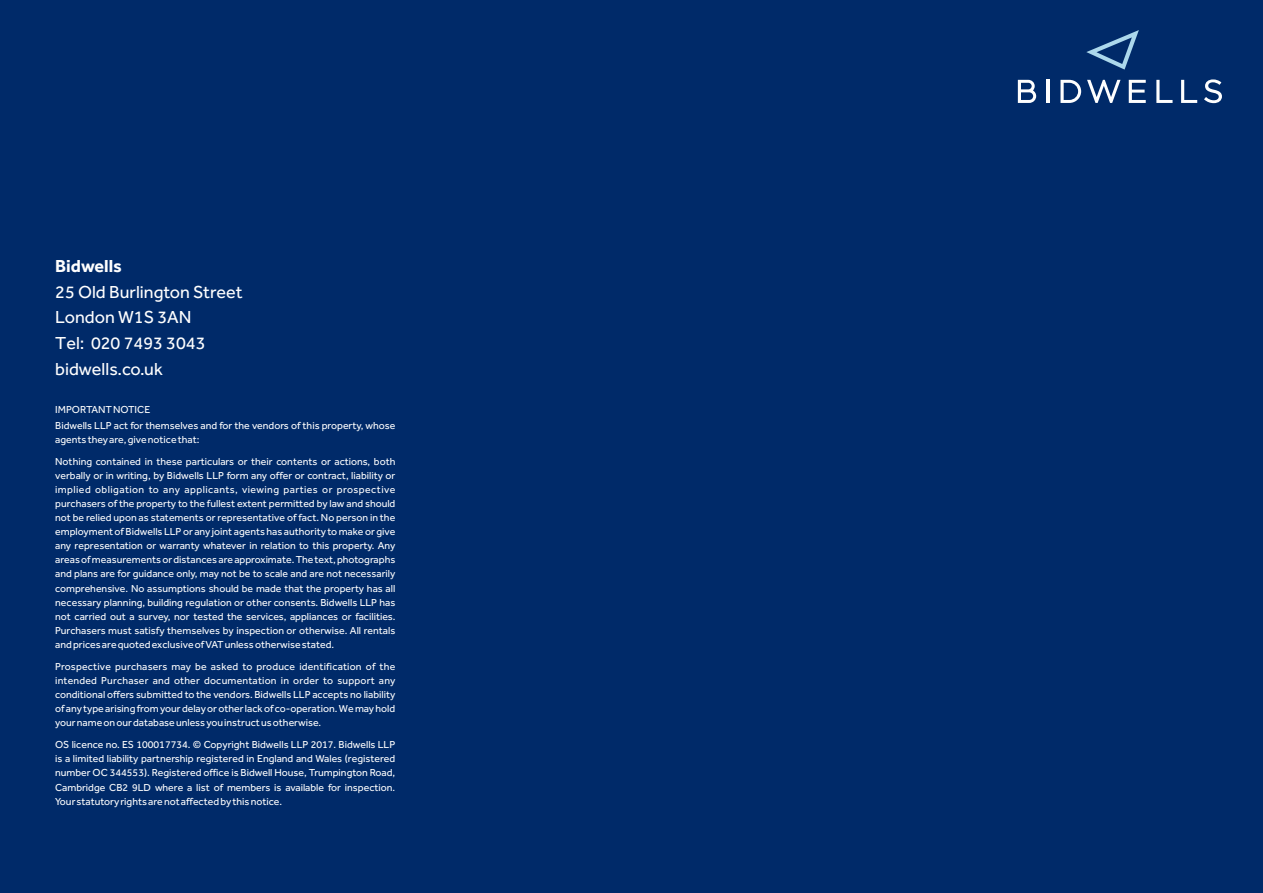
<style>
.page{position:relative;width:1263px;height:893px;background:#002a69}
.page>*{position:absolute;margin:0;border:0;box-sizing:border-box;transform-origin:0 0}
.t1{font:18px/26px "Effra";color:#fefefe}
.t2{font:700 18px "Effra";color:#fefefe}
.t3{font:10.5px/14.1px "Effra";color:#fefefe;text-align:justify}
</style>
<div class="page">
<svg style="left:1018px;top:80px;width:18px;height:23px"></svg>
<hr style="left:1046px;top:80px;width:3px;height:23px;background:#fefefe">
<svg style="left:1087px;top:80px;width:33px;height:23px"></svg>
<svg style="left:1129px;top:80px;width:17px;height:23px"></svg>
<svg style="left:1156px;top:80px;width:16px;height:23px"></svg>
<svg style="left:1181px;top:80px;width:16px;height:23px"></svg>
<svg style="left:1204px;top:79px;width:18px;height:24px"></svg>
<svg style="left:1060px;top:80px;width:21px;height:23px"></svg>
<svg style="left:1086px;top:30px;width:53px;height:40px"></svg>
<h1 class="t2" style="left:55px;top:260px;width:68px">Bidwells</h1>
<h1 class="t1" style="left:55px;top:280px;width:189px">25 Old Burlington Street<br>London W1S 3AN<br>Tel: 020 7493 3043 bidwells.co.uk</h1>
<p class="t3" style="left:55px;top:402px;width:342px;line-height:16.4px">IMPORTANT NOTICE<br>Bidwells LLP act for themselves and for the vendors of this property, whose</p>
<p class="t3" style="left:55px;top:430px;width:342px;line-height:21.3px">agents they are, give notice that:<br>Nothing contained in these particulars or their contents or actions, both</p>
<p class="t3" style="left:55px;top:469px;width:342px">verbally or in writing, by Bidwells LLP form any offer or contract, liability or implied obligation to any applicants, viewing parties or prospective purchasers of the property to the fullest extent permitted by law and should not be relied upon as statements or representative of fact. No person in the employment of Bidwells LLP or any joint agents has authority to make or give any representation or warranty whatever in relation to this property. Any areas of measurements or distances are approximate. The text, photographs and plans are for guidance only, may not be to scale and are not necessarily comprehensive. No assumptions should be made that the property has all necessary planning, building regulation or other consents. Bidwells LLP has not carried out a survey, nor tested the services, appliances or facilities.<br>Purchasers must satisfy themselves by inspection or otherwise. All rentals and prices are quoted exclusive of VAT unless otherwise stated.</p>
<p class="t3" style="left:55px;top:660px;width:342px">Prospective purchasers may be asked to produce identification of the intended Purchaser and other documentation in order to support any conditional offers submitted to the vendors. Bidwells LLP accepts no liability of any type arising from your delay or other lack of co-operation. We may hold your name on our database unless you instruct us otherwise.</p>
<p class="t3" style="left:55px;top:739px;width:342px">OS licence no. ES 100017734. © Copyright Bidwells LLP 2017. Bidwells LLP is a limited liability partnership registered in England and Wales (registered number OC 344553). Registered office is Bidwell House, Trumpington Road, Cambridge CB2 9LD where a list of members is available for inspection.<br>Your statutory rights are not affected by this notice.</p>
</div>
